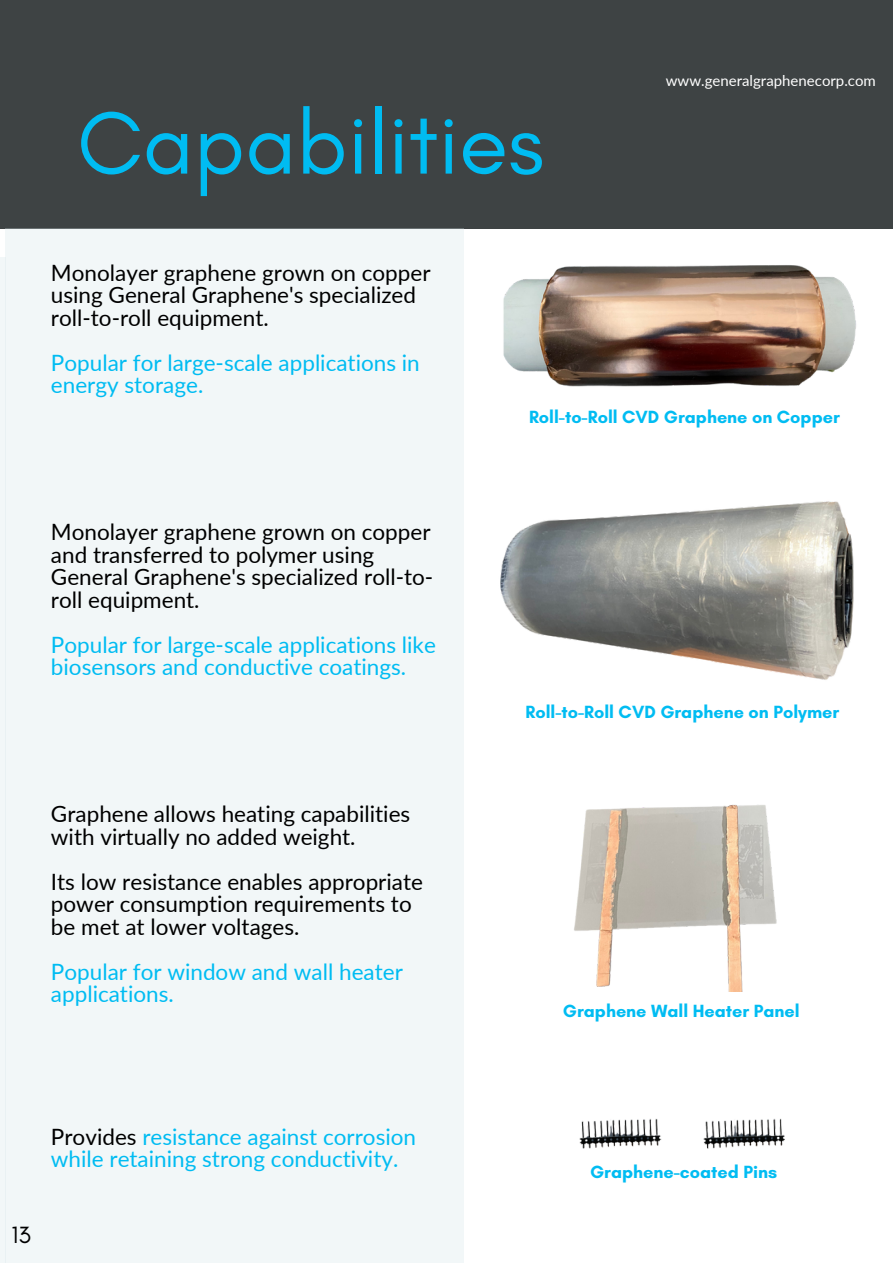
<style>
.page{position:relative;width:893px;height:1264px;background:#fff}
.page>*{position:absolute;margin:0;border:0;box-sizing:border-box;transform-origin:0 0}
.t1{font:89.85px "Glacial Indifference";color:#00bcf2}
.t2{font:24px "Glacial Indifference";color:#000}
.t3{font:22.5px/22.5px "Lato";color:#000}
.t4{font:22.5px/22.5px "Lato";color:#00bcf2}
.t5{font:700 18px "Glacial Indifference";color:#00bcf2}
.t6{font:15px "Lato";color:#fff}
.s1{color:#000}
</style>
<div class="page">
<div style="left:0;top:0;width:892px;height:228px;background:#3e4344"></div>
<div style="left:0;top:257px;width:6px;height:1005px;background:#f2f7f8"></div>
<img style="left:500px;top:501px;width:354px;height:179px">
<img style="left:574px;top:804px;width:203px;height:187px">
<div style="left:5px;top:228px;width:459px;height:1034px;background:#f2f7f8"></div>
<img style="left:579px;top:1118px;width:206px;height:31px">
<img style="left:503px;top:265px;width:353px;height:122px">
<h1 class="t1" style="left:77px;top:88px;width:468px">Capabilities</h1>
<p class="t3" style="left:51px;top:260px;width:381px">Monolayer graphene grown on copper using General Graphene's specialized roll-to-roll equipment.</p>
<p class="t4" style="left:51px;top:350px;width:370px">Popular for large-scale applications in energy storage.</p>
<p class="t6" style="left:665px;top:71px;width:211px">www.generalgraphenecorp.com</p>
<p class="t3" style="left:51px;top:520px;width:384px">Monolayer graphene grown on copper and transferred to polymer using<br>General Graphene's specialized roll-to&shy;roll equipment.</p>
<p class="t4" style="left:51px;top:632px;width:386px">Popular for large-scale applications like biosensors and conductive coatings.</p>
<p class="t3" style="left:51px;top:802px;width:361px">Graphene allows heating capabilities with virtually no added weight.</p>
<p class="t3" style="left:51px;top:869px;width:373px">Its low resistance enables appropriate power consumption requirements to be met at lower voltages.</p>
<p class="t4" style="left:51px;top:959px;width:353px">Popular for window and wall heater applications.</p>
<p class="t5" style="left:529px;top:406px;width:312px">Roll-to-Roll CVD Graphene on Copper</p>
<p class="t5" style="left:525px;top:701px;width:315px">Roll-to-Roll CVD Graphene on Polymer</p>
<p class="t5" style="left:563px;top:1000px;width:238px">Graphene Wall Heater Panel</p>
<p class="t4" style="left:51px;top:1124px;width:366px"><span class="s1">Provides</span> resistance against corrosion while retaining strong conductivity.</p>
<p class="t2" style="left:11px;top:1219px;width:21px">13</p>
<p class="t5" style="left:590px;top:1160px;width:188px">Graphene-coated Pins</p>
</div>
